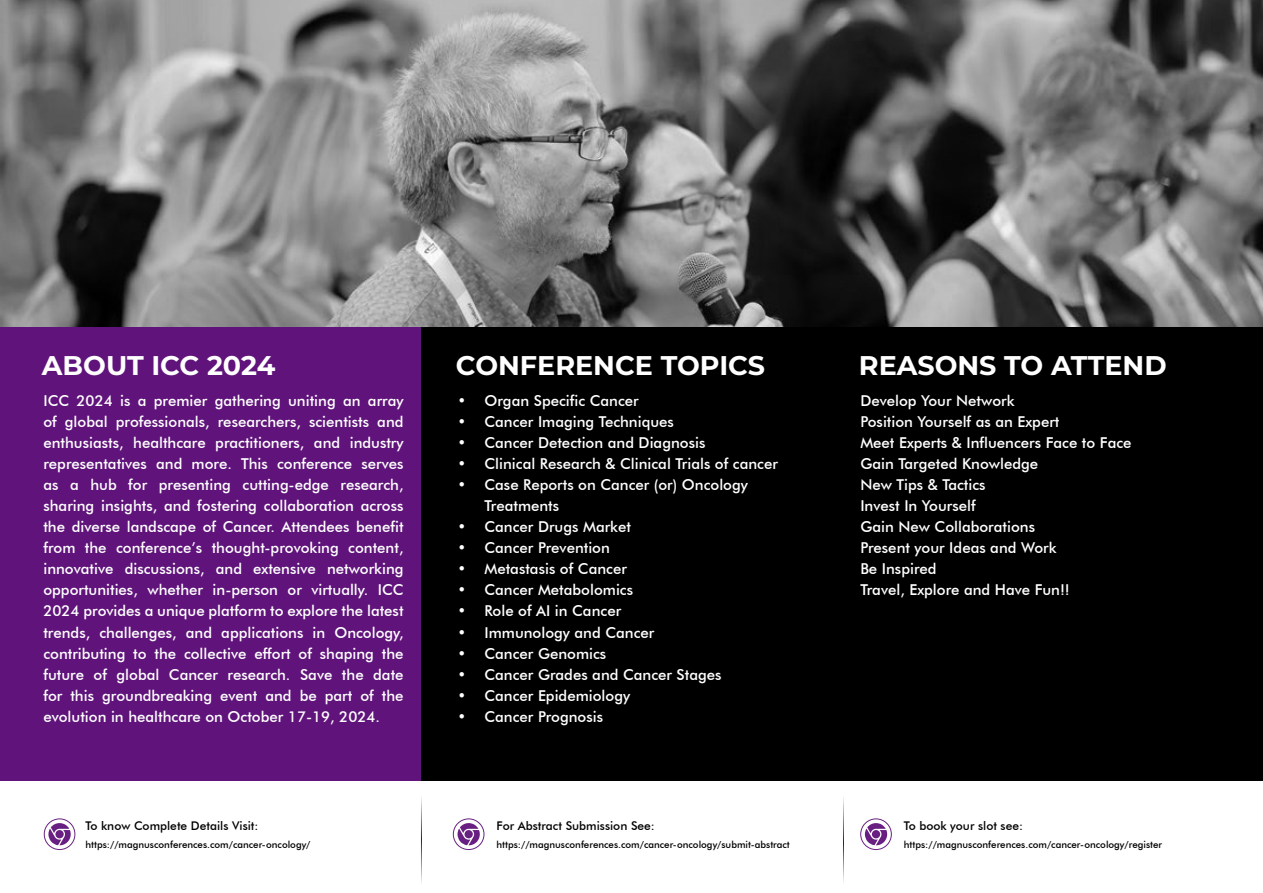
<style>
.page{position:relative;width:1263px;height:893px;background:#fff}
.page>*{position:absolute;margin:0;border:0;box-sizing:border-box;transform-origin:0 0}
.t1{font:700 27px "Montserrat";color:#fff}
.t2{font:500 15px/21px "Futura BT";color:#fff}
.t3{font:500 12px "Futura BT";color:#000}
.t4{font:500 9.75px "Futura BT";color:#000}
</style>
<div class="page">
<img style="left:0;top:0;width:1263px;height:327px">
<div style="left:0;top:327px;width:421px;height:453px;background:#60147b"></div>
<div style="left:421px;top:327px;width:421px;height:453px;background:#000"></div>
<div style="left:842px;top:327px;width:421px;height:453px;background:#000"></div>
<svg style="left:48px;top:823px;width:23px;height:22px"></svg>
<div style="left:44px;top:818px;width:31px;height:32px;border:1px solid #60147b;border-radius:50%"></div>
<svg style="left:457px;top:823px;width:23px;height:22px"></svg>
<div style="left:453px;top:818px;width:31px;height:32px;border:1px solid #60147b;border-radius:50%"></div>
<svg style="left:865px;top:823px;width:22px;height:22px"></svg>
<div style="left:860px;top:818px;width:32px;height:32px;border:1px solid #60147b;border-radius:50%"></div>
<hr style="left:421px;top:795px;width:1px;height:90px;background:#232323">
<hr style="left:843px;top:795px;width:1px;height:90px;background:#232323">
<h1 class="t1" style="left:42px;top:346px;width:235px">ABOUT ICC 2024</h1>
<h1 class="t1" style="left:456px;top:346px;width:311px">CONFERENCE TOPICS</h1>
<h1 class="t1" style="left:859px;top:346px;width:309px">REASONS TO ATTEND</h1>
<p class="t2" style="left:43px;top:390px;width:362px;text-align:justify">ICC 2024 is a premier gathering uniting an array of global professionals, researchers, scientists and enthusiasts, healthcare practitioners, and industry representatives and more. This conference serves as a hub for presenting cutting-edge research, sharing insights, and fostering collaboration across the diverse landscape of Cancer. Attendees benefit from the conference’s thought-provoking content, innovative discussions, and extensive networking opportunities, whether in-person or virtually. ICC 2024 provides a unique platform to explore the latest trends, challenges, and applications in Oncology, contributing to the collective effort of shaping the future of global Cancer research. Save the date for this groundbreaking event and be part of the evolution in healthcare on October 17-19, 2024.</p>
<p class="t2" style="left:457px;top:390px;width:183px">• Organ Specific Cancer</p>
<p class="t2" style="left:457px;top:411px;width:218px">• Cancer Imaging Techniques</p>
<p class="t2" style="left:457px;top:432px;width:249px">• Cancer Detection and Diagnosis</p>
<p class="t2" style="left:457px;top:453px;width:322px">• Clinical Research &amp; Clinical Trials of cancer</p>
<p class="t2" style="left:484px;top:474px;width:265px;text-indent:-27px">• Case Reports on Cancer (or) Oncology<br>Treatments</p>
<p class="t2" style="left:457px;top:516px;width:175px">• Cancer Drugs Market</p>
<p class="t2" style="left:457px;top:537px;width:154px">• Cancer Prevention</p>
<p class="t2" style="left:457px;top:558px;width:171px">• Metastasis of Cancer</p>
<p class="t2" style="left:457px;top:579px;width:177px">• Cancer Metabolomics</p>
<p class="t2" style="left:457px;top:600px;width:165px">• Role of AI in Cancer</p>
<p class="t2" style="left:457px;top:621px;width:198px">• Immunology and Cancer</p>
<p class="t2" style="left:457px;top:642px;width:150px">• Cancer Genomics</p>
<p class="t2" style="left:457px;top:663px;width:266px">• Cancer Grades and Cancer Stages</p>
<p class="t2" style="left:457px;top:684px;width:174px">• Cancer Epidemiology</p>
<p class="t2" style="left:457px;top:705px;width:147px">• Cancer Prognosis</p>
<p class="t2" style="left:860px;top:390px;width:273px">Develop Your Network<br>Position Yourself as an Expert<br>Meet Experts &amp; Influencers Face to Face<br>Gain Targeted Knowledge<br>New Tips &amp; Tactics<br>Invest In Yourself<br>Gain New Collaborations<br>Present your Ideas and Work<br>Be Inspired<br>Travel, Explore and Have Fun!!</p>
<p class="t3" style="left:86px;top:818px;width:175px">To know Complete Details Visit:</p>
<p class="t4" style="left:86px;top:838px;width:226px">https://magnusconferences.com/cancer-oncology/</p>
<p class="t3" style="left:496px;top:818px;width:160px">For Abstract Submission See:</p>
<p class="t4" style="left:496px;top:838px;width:295px">https://magnusconferences.com/cancer-oncology/submit-abstract</p>
<p class="t3" style="left:904px;top:818px;width:121px">To book your slot see:</p>
<p class="t4" style="left:904px;top:838px;width:260px">https://magnusconferences.com/cancer-oncology/register</p>
</div>
